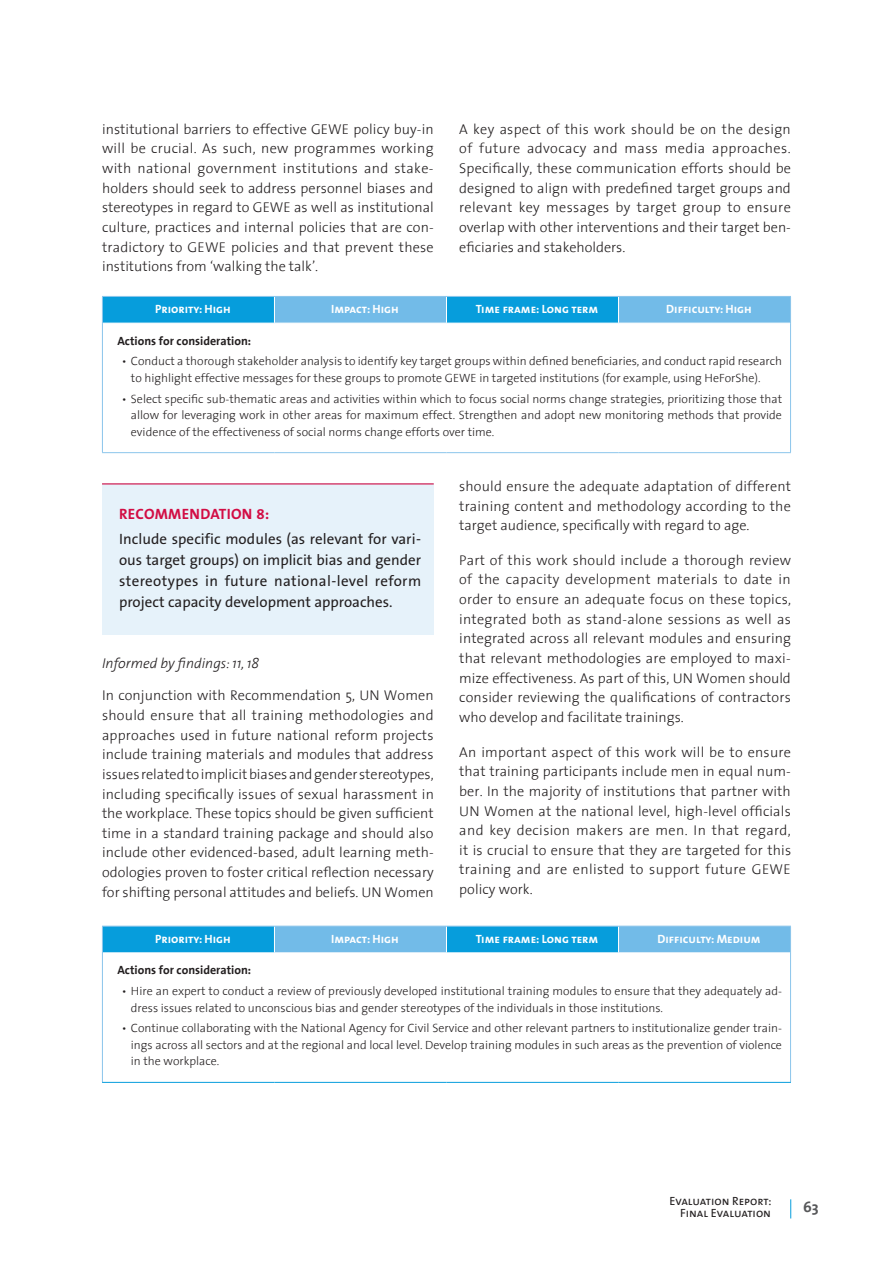
<style>
.page{position:relative;width:893px;height:1263px;background:#fff}
.page>*{position:absolute;margin:0;border:0;box-sizing:border-box;transform-origin:0 0}
.t1{font:15px/21px "The Sans B5 Plain";color:#231f20;text-align:justify}
.t2{font:700 15px "The Sans B7";letter-spacing:.02em;color:#d20d44}
.t3{font:700 15px "The Sans";color:#57585a}
.t4{font:300 14.25px/19.6px "The Sans";color:#231f20;text-align:justify}
.t5{font:italic 300 14.25px "The Sans";color:#231f20}
.t6{font:300 12px/16.5px "The Sans";color:#231f20}
.t7{font:12px "The Sans Bold Caps";color:#fff}
.t8{font:700 12px "The Sans";color:#231f20}
.t9{font:12px/12px "The Sans Caps";color:#231f20;text-align:right}
</style>
<div class="page">
<svg style="left:790px;top:1199px;width:1px;height:19px"></svg>
<svg style="left:102px;top:296px;width:689px;height:27px;background:#42aee2"></svg>
<hr style="left:102px;top:323px;width:1px;height:129px;background:#8bc5eb">
<hr style="left:790px;top:323px;width:1px;height:129px;background:#8bc5eb">
<hr style="left:102px;top:452px;width:172px;height:1px;background:#8bc5eb">
<hr style="left:274px;top:452px;width:172px;height:1px;background:#8bc5eb">
<hr style="left:446px;top:452px;width:172px;height:1px;background:#8bc5eb">
<hr style="left:618px;top:452px;width:173px;height:1px;background:#8bc5eb">
<svg style="left:102px;top:926px;width:689px;height:27px;background:#44afe3"></svg>
<hr style="left:102px;top:953px;width:1px;height:129px;background:#8bc5eb">
<hr style="left:790px;top:953px;width:1px;height:129px;background:#8bc5eb">
<hr style="left:102px;top:1082px;width:172px;height:1px;background:#069ddc">
<hr style="left:274px;top:1082px;width:172px;height:1px;background:#069ddc">
<hr style="left:446px;top:1082px;width:172px;height:1px;background:#069ddc">
<hr style="left:618px;top:1082px;width:173px;height:1px;background:#069ddc">
<div style="left:102px;top:483px;width:332px;height:152px;background:#e6f2fa"></div>
<hr style="left:102px;top:483px;width:332px;height:1px;background:#d20d44">
<p class="t4" style="left:102px;top:119px;width:333px">institutional barriers to effective GEWE policy buy-in will be crucial. As such, new programmes working with national government institutions and stake&shy;holders should seek to address personnel biases and stereotypes in regard to GEWE as well as institutional culture, practices and internal policies that are con&shy;tradictory to GEWE policies and that prevent these institutions from ‘walking the talk’.</p>
<p class="t4" style="left:459px;top:119px;width:333px">A key aspect of this work should be on the design of future advocacy and mass media approaches.<br>Specifically, these communication efforts should be designed to align with predefined target groups and relevant key messages by target group to ensure overlap with other interventions and their target ben&shy;eficiaries and stakeholders.</p>
<p class="t7" style="left:155px;top:299px;width:77px">Priority: High</p>
<p class="t7" style="left:331px;top:299px;width:69px">Impact: High</p>
<p class="t7" style="left:476px;top:299px;width:124px">Time frame: Long term</p>
<p class="t7" style="left:666px;top:299px;width:87px">Difficulty: High</p>
<p class="t8" style="left:117px;top:330px;width:135px">Actions for consideration:</p>
<p class="t6" style="left:131px;top:353px;width:653px;text-indent:-9px">• Conduct a thorough stakeholder analysis to identify key target groups within defined beneficiaries, and conduct rapid research to highlight effective messages for these groups to promote GEWE in targeted institutions (for example, using HeForShe).</p>
<p class="t6" style="left:131px;top:390px;width:653px;text-align:justify;text-indent:-9px">• Select specific sub-thematic areas and activities within which to focus social norms change strategies, prioritizing those that allow for leveraging work in other areas for maximum effect. Strengthen and adopt new monitoring methods that provide evidence of the effectiveness of social norms change efforts over time.</p>
<p class="t2" style="left:119px;top:505px;width:152px">RECOMMENDATION 8:</p>
<p class="t1" style="left:119px;top:529px;width:304px">Include specific modules (as relevant for vari&shy;ous target groups) on implicit bias and gender stereotypes in future national-level reform project capacity development approaches.</p>
<p class="t5" style="left:102px;top:651px;width:159px">Informed by findings: 11, 18</p>
<p class="t4" style="left:102px;top:685px;width:333px">In conjunction with Recommendation 5, UN Women should ensure that all training methodologies and approaches used in future national reform projects include training materials and modules that address issues related to implicit biases and gender stereotypes, including specifically issues of sexual harassment in the workplace. These topics should be given sufficient time in a standard training package and should also include other evidenced-based, adult learning meth&shy;odologies proven to foster critical reflection necessary for shifting personal attitudes and beliefs. UN Women</p>
<p class="t4" style="left:459px;top:476px;width:333px">should ensure the adequate adaptation of different training content and methodology according to the target audience, specifically with regard to age.</p>
<p class="t4" style="left:459px;top:550px;width:333px">Part of this work should include a thorough review of the capacity development materials to date in order to ensure an adequate focus on these topics, integrated both as stand-alone sessions as well as integrated across all relevant modules and ensuring that relevant methodologies are employed to maxi&shy;mize effectiveness. As part of this, UN Women should consider reviewing the qualifications of contractors who develop and facilitate trainings.</p>
<p class="t4" style="left:459px;top:741px;width:333px">An important aspect of this work will be to ensure that training participants include men in equal num&shy;ber. In the majority of institutions that partner with UN Women at the national level, high-level officials and key decision makers are men. In that regard, it is crucial to ensure that they are targeted for this training and are enlisted to support future GEWE policy work.</p>
<p class="t7" style="left:155px;top:928px;width:77px">Priority: High</p>
<p class="t7" style="left:331px;top:928px;width:69px">Impact: High</p>
<p class="t7" style="left:476px;top:928px;width:124px">Time frame: Long term</p>
<p class="t7" style="left:657px;top:928px;width:105px">Difficulty: Medium</p>
<p class="t8" style="left:117px;top:960px;width:135px">Actions for consideration:</p>
<p class="t6" style="left:131px;top:982px;width:652px;text-indent:-9px">• Hire an expert to conduct a review of previously developed institutional training modules to ensure that they adequately ad&shy;dress issues related to unconscious bias and gender stereotypes of the individuals in those institutions.</p>
<p class="t6" style="left:131px;top:1020px;width:653px;text-align:justify;text-indent:-9px">• Continue collaborating with the National Agency for Civil Service and other relevant partners to institutionalize gender train&shy;ings across all sectors and at the regional and local level. Develop training modules in such areas as the prevention of violence in the workplace.</p>
<p class="t9" style="left:669px;top:1194px;width:104px">Evaluation Report:<br>Final Evaluation</p>
<p class="t3" style="left:803px;top:1195px;width:17px">63</p>
</div>
